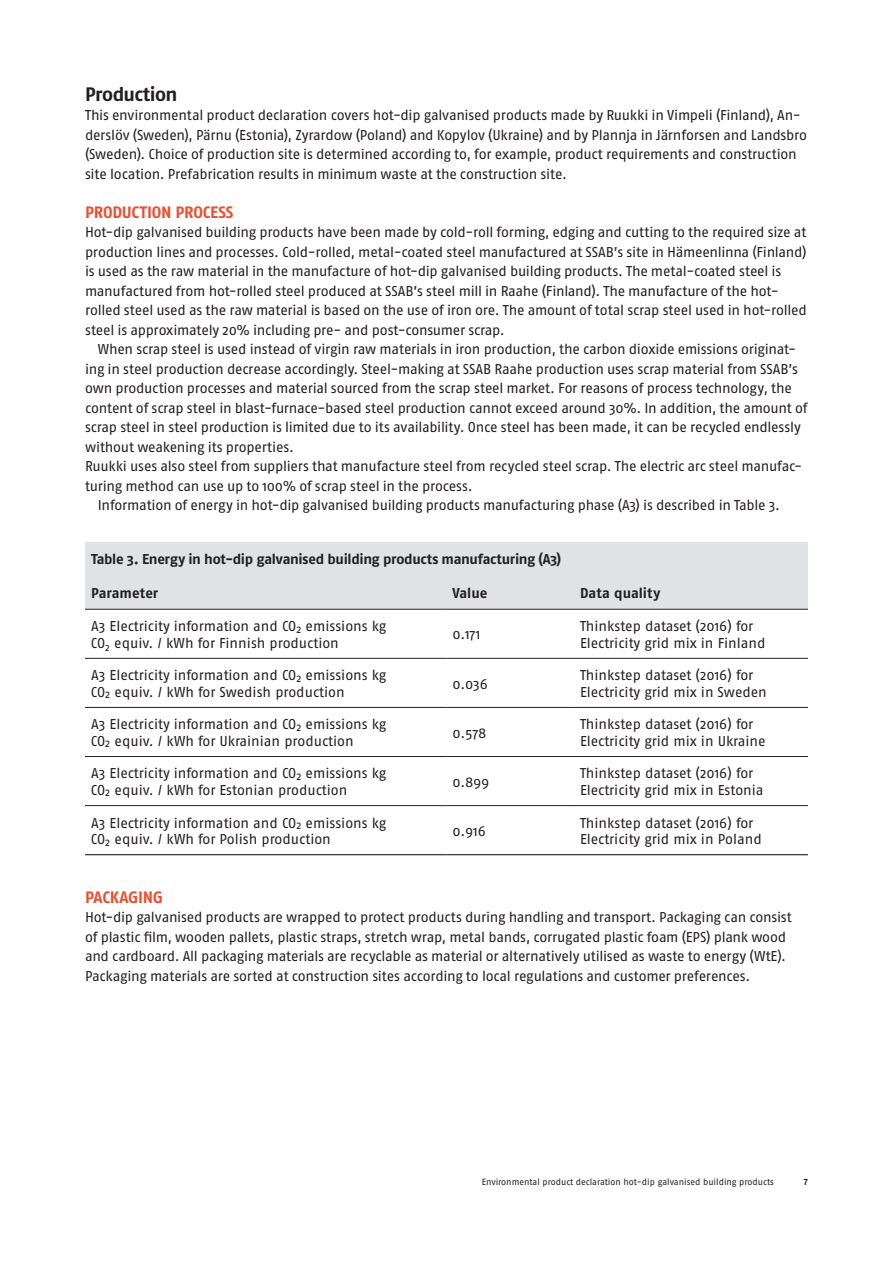
<style>
.page{position:relative;width:893px;height:1263px;background:#fff}
.page>*{position:absolute;margin:0;border:0;box-sizing:border-box;transform-origin:0 0}
.t1{font:700 19.5px "Fago OT";letter-spacing:-.03em;color:#231f20}
.t2{font:700 16.5px "Fago OT";letter-spacing:-.015em;color:#ef4d2f}
.t3{font:14.25px/19.5px "Fago OT";letter-spacing:-.01em;color:#231f20}
.t4{font:700 14.25px "Fago OT";letter-spacing:-.015em;color:#231f20}
.t5{font:9px "Fago OT";color:#231f20}
.t6{font:700 9px "Fago OT";color:#231f20}
</style>
<div class="page">
<div style="left:85px;top:542px;width:723px;height:67px;background:#e1e2e4"></div>
<hr style="left:446px;top:609px;width:128px;height:1px;background:#231f20">
<hr style="left:574px;top:609px;width:234px;height:1px;background:#231f20">
<hr style="left:85px;top:658px;width:361px;height:1px;background:#231f20">
<hr style="left:446px;top:658px;width:128px;height:1px;background:#231f20">
<hr style="left:574px;top:658px;width:234px;height:1px;background:#231f20">
<hr style="left:446px;top:707px;width:128px;height:1px;background:#231f20">
<hr style="left:574px;top:707px;width:234px;height:1px;background:#231f20">
<hr style="left:85px;top:756px;width:361px;height:1px;background:#231f20">
<hr style="left:446px;top:756px;width:128px;height:1px;background:#231f20">
<hr style="left:574px;top:756px;width:234px;height:1px;background:#231f20">
<hr style="left:85px;top:805px;width:361px;height:1px;background:#231f20">
<hr style="left:446px;top:805px;width:128px;height:1px;background:#231f20">
<hr style="left:574px;top:805px;width:234px;height:1px;background:#231f20">
<hr style="left:85px;top:609px;width:361px;height:1px;background:#231f20">
<hr style="left:85px;top:707px;width:361px;height:1px;background:#231f20">
<hr style="left:85px;top:854px;width:361px;height:1px;background:#231f20">
<hr style="left:446px;top:854px;width:128px;height:1px;background:#231f20">
<hr style="left:574px;top:854px;width:234px;height:1px;background:#231f20">
<h1 class="t1" style="left:85px;top:82px;width:94px">Production</h1>
<p class="t3" style="left:85px;top:105px;width:724px">This environmental product declaration covers hot-dip galvanised products made by Ruukki in Vimpeli (Finland), An&shy;derslöv (Sweden), Pärnu (Estonia), Zyrardow (Poland) and Kopylov (Ukraine) and by Plannja in Järnforsen and Landsbro (Sweden). Choice of production site is determined according to, for example, product requirements and construction site location. Prefabrication results in minimum waste at the construction site.</p>
<p class="t2" style="left:85px;top:202px;width:150px">PRODUCTION PROCESS</p>
<p class="t3" style="left:85px;top:222px;width:723px">Hot-dip galvanised building products have been made by cold-roll forming, edging and cutting to the required size at production lines and processes. Cold-rolled, metal-coated steel manufactured at SSAB’s site in Hämeenlinna (Finland) is used as the raw material in the manufacture of hot-dip galvanised building products. The metal-coated steel is manufactured from hot-rolled steel produced at SSAB’s steel mill in Raahe (Finland). The manufacture of the hot&shy;rolled steel used as the raw material is based on the use of iron ore. The amount of total scrap steel used in hot-rolled steel is approximately 20% including pre- and post-consumer scrap.</p>
<p class="t3" style="left:98px;top:339px;width:700px">When scrap steel is used instead of virgin raw materials in iron production, the carbon dioxide emissions originat-</p>
<p class="t3" style="left:85px;top:359px;width:715px">ing in steel production decrease accordingly. Steel-making at SSAB Raahe production uses scrap material from SSAB’s</p>
<p class="t3" style="left:85px;top:378px;width:708px">own production processes and material sourced from the scrap steel market. For reasons of process technology, the</p>
<p class="t3" style="left:85px;top:398px;width:724px">content of scrap steel in blast-furnace-based steel production cannot exceed around 30%. In addition, the amount of</p>
<p class="t3" style="left:85px;top:417px;width:717px">scrap steel in steel production is limited due to its availability. Once steel has been made, it can be recycled endlessly</p>
<p class="t3" style="left:85px;top:437px;width:210px">without weakening its properties.</p>
<p class="t3" style="left:85px;top:456px;width:719px">Ruukki uses also steel from suppliers that manufacture steel from recycled steel scrap. The electric arc steel manufac-</p>
<p class="t3" style="left:85px;top:476px;width:389px">turing method can use up to 100% of scrap steel in the process.</p>
<p class="t3" style="left:98px;top:495px;width:684px">Information of energy in hot-dip galvanised building products manufacturing phase (A3) is described in Table 3.</p>
<p class="t4" style="left:91px;top:551px;width:472px">Table 3. Energy in hot-dip galvanised building products manufacturing (A3)</p>
<p class="t4" style="left:91px;top:585px;width:69px">Parameter</p>
<p class="t4" style="left:452px;top:585px;width:36px">Value</p>
<p class="t4" style="left:580px;top:585px;width:82px">Data quality</p>
<p class="t3" style="left:91px;top:618px;width:297px;line-height:16.5px">A3 Electricity information and CO<sub>2</sub> emissions kg<br>CO<sub>2</sub> equiv. / kWh for Finnish production</p>
<p class="t3" style="left:452px;top:625px;width:30px">0.171</p>
<p class="t3" style="left:580px;top:618px;width:187px;line-height:16.5px">Thinkstep dataset (2016) for<br>Electricity grid mix in Finland</p>
<p class="t3" style="left:91px;top:667px;width:297px;line-height:16.5px">A3 Electricity information and CO<sub>2</sub> emissions kg<br>CO<sub>2</sub> equiv. / kWh for Swedish production</p>
<p class="t3" style="left:452px;top:674px;width:37px">0.036</p>
<p class="t3" style="left:580px;top:667px;width:188px;line-height:16.5px">Thinkstep dataset (2016) for<br>Electricity grid mix in Sweden</p>
<p class="t3" style="left:91px;top:716px;width:297px;line-height:16.5px">A3 Electricity information and CO<sub>2</sub> emissions kg<br>CO<sub>2</sub> equiv. / kWh for Ukrainian production</p>
<p class="t3" style="left:452px;top:723px;width:36px">0.578</p>
<p class="t3" style="left:580px;top:716px;width:187px;line-height:16.5px">Thinkstep dataset (2016) for<br>Electricity grid mix in Ukraine</p>
<p class="t3" style="left:91px;top:765px;width:297px;line-height:16.5px">A3 Electricity information and CO<sub>2</sub> emissions kg<br>CO<sub>2</sub> equiv. / kWh for Estonian production</p>
<p class="t3" style="left:452px;top:772px;width:38px">0.899</p>
<p class="t3" style="left:580px;top:765px;width:185px;line-height:16.5px">Thinkstep dataset (2016) for<br>Electricity grid mix in Estonia</p>
<p class="t3" style="left:91px;top:814px;width:297px;line-height:16.5px">A3 Electricity information and CO<sub>2</sub> emissions kg<br>CO<sub>2</sub> equiv. / kWh for Polish production</p>
<p class="t3" style="left:452px;top:821px;width:35px">0.916</p>
<p class="t3" style="left:580px;top:814px;width:183px;line-height:16.5px">Thinkstep dataset (2016) for<br>Electricity grid mix in Poland</p>
<p class="t2" style="left:85px;top:887px;width:79px">PACKAGING</p>
<p class="t3" style="left:85px;top:908px;width:708px">Hot-dip galvanised products are wrapped to protect products during handling and transport. Packaging can consist of plastic film, wooden pallets, plastic straps, stretch wrap, metal bands, corrugated plastic foam (EPS) plank wood and cardboard. All packaging materials are recyclable as material or alternatively utilised as waste to energy (WtE).<br>Packaging materials are sorted at construction sites according to local regulations and customer preferences.</p>
<p class="t5" style="left:482px;top:1176px;width:294px">Environmental product declaration hot-dip galvanised building products</p>
<p class="t6" style="left:804px;top:1176px;width:6px">7</p>
</div>
